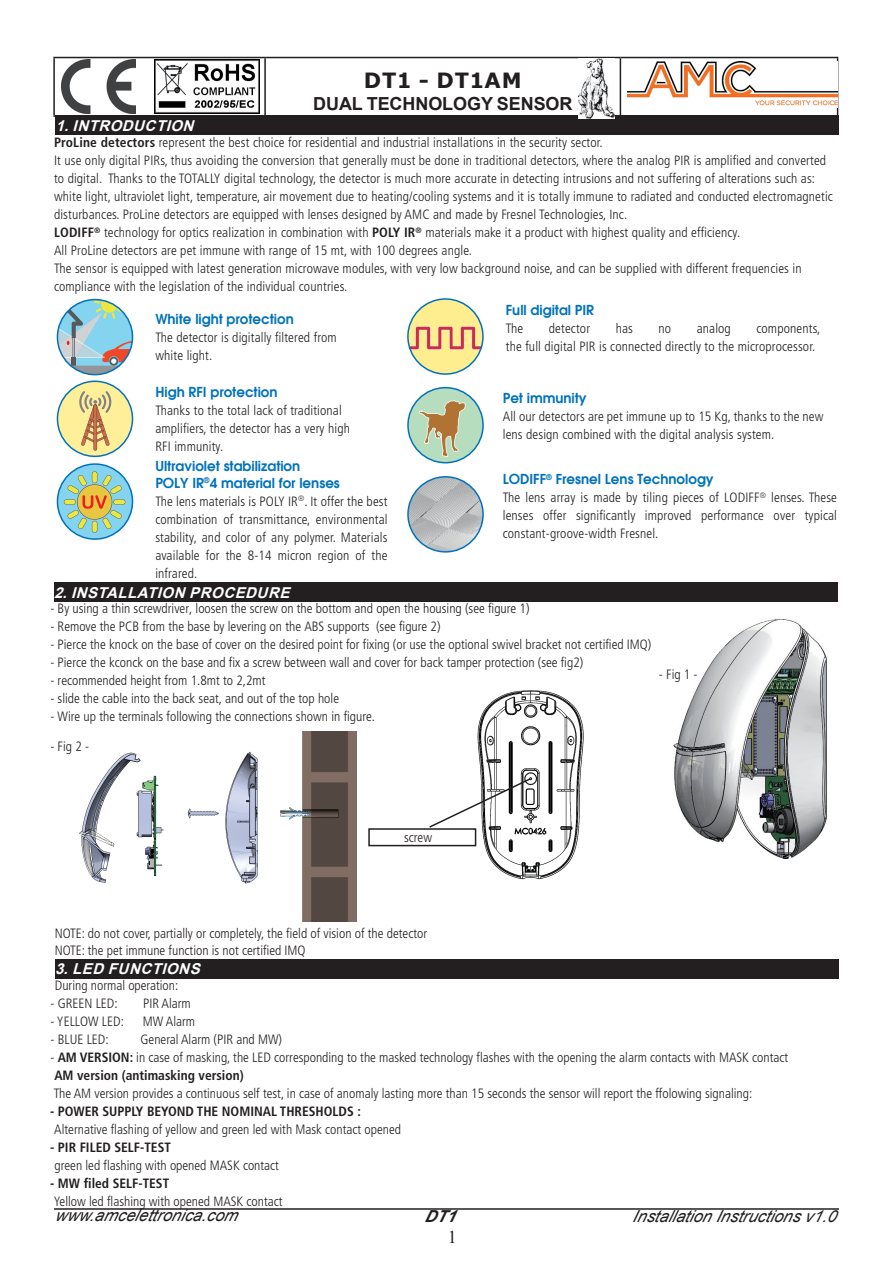
<style>
.page{position:relative;width:893px;height:1263px;background:#fff}
.page>*{position:absolute;margin:0;border:0;box-sizing:border-box;transform-origin:0 0}
.t1{font:700 21px "Verdana";letter-spacing:.025em;color:#231f20}
.t2{font:700 18px "Arial";letter-spacing:-.005em;color:#231f20}
.t3{font:18px "Times New Roman";color:#231f20}
.t4{font:italic 16.5px "Arial";color:#231f20}
.t5{font:italic 700 16.5px "Arial";color:#231f20}
.t6{font:italic 700 15px "Arial";letter-spacing:.37em;color:#fff}
.t7{font:300 condensed 13.5px/18px "Frutiger LT Std";letter-spacing:.01em;color:#231f20}
.t8{font:600 13.5px/16.5px "Avant Garde";color:#0072bc}
.s1{font-weight:700}
.s2{font-family:"Avant Garde";font-weight:600;font-stretch:normal;color:#0072bc}
.s3{font-family:"Frutiger LT Std";font-weight:300;font-stretch:condensed;color:#231f20}
</style>
<div class="page">
<hr style="left:54px;top:1208px;width:785px;height:2px;background:#231f20">
<img style="left:79px;top:731px;width:278px;height:190px">
<img style="left:673px;top:619px;width:154px;height:240px">
<hr style="left:53px;top:57px;width:212px;height:1px;background:#231f20">
<hr style="left:53px;top:58px;width:2px;height:57px;background:#231f20">
<hr style="left:265px;top:57px;width:355px;height:1px;background:#231f20">
<hr style="left:264px;top:58px;width:2px;height:57px;background:#231f20">
<hr style="left:620px;top:57px;width:218px;height:1px;background:#231f20">
<hr style="left:620px;top:58px;width:1px;height:57px;background:#231f20">
<hr style="left:837px;top:58px;width:1px;height:57px;background:#231f20">
<hr style="left:53px;top:115px;width:212px;height:2px;background:#231f20">
<hr style="left:265px;top:115px;width:355px;height:2px;background:#231f20">
<hr style="left:620px;top:115px;width:218px;height:2px;background:#231f20">
<img style="left:627px;top:61px;width:211px;height:46px">
<div style="left:56px;top:116px;width:783px;height:19px;background:#231f20"></div>
<img style="left:61px;top:59px;width:75px;height:54px">
<img style="left:154px;top:59px;width:106px;height:54px">
<img style="left:579px;top:59px;width:36px;height:60px">
<div style="left:54px;top:582px;width:783px;height:20px;background:#231f20"></div>
<div style="left:408px;top:388px;width:75px;height:75px;background:#b7ddbf;border-radius:38px"></div>
<svg style="left:419px;top:401px;width:47px;height:56px"></svg>
<div style="left:407px;top:387px;width:77px;height:76px;border:2px solid #0072bc;border-radius:50%"></div>
<div style="left:57px;top:464px;width:75px;height:75px;background:#84d4ef;border-radius:38px"></div>
<svg style="left:64px;top:471px;width:61px;height:62px"></svg>
<div style="left:57px;top:463px;width:76px;height:77px;border:2px solid #0072bc;border-radius:50%"></div>
<img style="left:408px;top:477px;width:75px;height:75px;border-radius:38px">
<div style="left:407px;top:476px;width:77px;height:77px;border:2px solid #0072bc;border-radius:50%"></div>
<svg style="left:57px;top:300px;width:75px;height:75px"></svg>
<div style="left:57px;top:299px;width:76px;height:76px;border:2px solid #0072bc;border-radius:50%"></div>
<div style="left:57px;top:381px;width:75px;height:75px;background:#ffef99;border-radius:38px"></div>
<svg style="left:79px;top:391px;width:32px;height:60px"></svg>
<div style="left:57px;top:380px;width:76px;height:77px;border:2px solid #0072bc;border-radius:50%"></div>
<div style="left:408px;top:299px;width:75px;height:75px;background:#ffee8f;border-radius:38px"></div>
<svg style="left:408px;top:326px;width:75px;height:24px"></svg>
<div style="left:407px;top:298px;width:77px;height:77px;border:2px solid #0072bc;border-radius:50%"></div>
<div style="left:55px;top:959px;width:783px;height:19px;background:#231f20"></div>
<img style="left:469px;top:690px;width:115px;height:190px">
<svg style="left:429px;top:777px;width:103px;height:52px"></svg>
<div style="left:368px;top:828px;width:108px;height:18px;border:2px solid #231f20"></div>
<p class="t1" style="left:364px;top:66px;width:159px">DT1 - dt1am</p>
<p class="t2" style="left:313px;top:91px;width:209px">DUAL TECHNOLOGY SENSO</p>
<p class="t2" style="left:559px;top:91px;width:14px">R</p>
<p class="t6" style="left:56px;top:115px;width:145px">1.INTRODUCTION</p>
<p class="t7" style="left:54px;top:134px;width:780px"><span class="s1">ProLine detectors</span> represent the best choice for residential and industrial installations in the security sector.<br>It use only digital PIRs, thus avoiding the conversion that generally must be done in traditional detectors, where the analog PIR is amplified and converted to digital. Thanks to the TOTALLY digital technology, the detector is much more accurate in detecting intrusions and not suffering of alterations such as: white light, ultraviolet light, temperature, air movement due to heating/cooling systems and it is totally immune to radiated and conducted electromagnetic disturbances. ProLine detectors are equipped with lenses designed by AMC and made by Fresnel Technologies, Inc.<br><span class="s1">LODIFF</span><sup>®</sup> technology for optics realization in combination with <span class="s1">POLY IR</span><sup>®</sup> materials make it a product with highest quality and efficiency.<br>All ProLine detectors are pet immune with range of 15 mt, with 100 degrees angle.<br>The sensor is equipped with latest generation microwave modules, with very low background noise, and can be supplied with different frequencies in compliance with the legislation of the individual countries.</p>
<p class="t7" style="left:155px;top:310px;width:183px"><span class="s2">White light protection<br></span>The detector is digitally filtered from white light.</p>
<p class="t7" style="left:155px;top:383px;width:196px"><span class="s2">High RFI protection<br></span>Thanks to the total lack of traditional amplifiers, the detector has a very high<br>RFI immunity.</p>
<p class="t8" style="left:155px;top:458px;width:186px">Ultraviolet stabilization<br>POLY IR<sup>®</sup>4 material for lenses</p>
<p class="t7" style="left:155px;top:492px;width:234px;text-align:justify">The lens materials is POLY IR<sup>®</sup>. It offer the best combination of transmittance, environmental stability, and color of any polymer. Materials available for the 8-14 micron region of the infrared.</p>
<p class="t8" style="left:506px;top:301px;width:90px;line-height:18px">Full digital PIR<br><span class="s3">The</span></p>
<p class="t7" style="left:549px;top:320px;width:43px">detector</p>
<p class="t7" style="left:616px;top:320px;width:19px">has</p>
<p class="t7" style="left:658px;top:320px;width:14px">no</p>
<p class="t7" style="left:697px;top:320px;width:36px">analog</p>
<p class="t7" style="left:506px;top:320px;width:316px;text-indent:251px">components, the full digital PIR is connected directly to the microprocessor.</p>
<p class="t7" style="left:503px;top:390px;width:322px"><span class="s2">Pet immunity<br></span>All our detectors are pet immune up to 15 Kg, thanks to the new lens design combined with the digital analysis system.</p>
<p class="t7" style="left:503px;top:471px;width:336px"><span class="s2">LODIFF</span><sup>®</sup> <span class="s2">Fresnel Lens Technology<br></span>The lens array is made by tiling pieces of LODIFF<sup>®</sup> lenses. These lenses offer significantly improved performance over typical constant-groove-width Fresnel.</p>
<p class="t6" style="left:54px;top:582px;width:243px">2.INSTALLATION PROCEDURE</p>
<p class="t7" style="left:50px;top:600px;width:481px">- By using a thin screwdriver, loosen the screw on the bottom and open the housing (see figure 1)</p>
<p class="t7" style="left:50px;top:618px;width:392px">- Remove the PCB from the base by levering on the ABS supports (see figure 2)</p>
<p class="t7" style="left:50px;top:636px;width:603px">- Pierce the knock on the base of cover on the desired point for fixing (or use the optional swivel bracket not certified IMQ)</p>
<p class="t7" style="left:50px;top:654px;width:534px">- Pierce the kconck on the base and fix a screw between wall and cover for back tamper protection (see fig2)</p>
<p class="t7" style="left:50px;top:672px;width:217px">- recommended height from 1.8mt to 2,2mt</p>
<p class="t7" style="left:50px;top:690px;width:290px">- slide the cable into the back seat, and out of the top hole</p>
<p class="t7" style="left:50px;top:708px;width:326px">- Wire up the terminals following the connections shown in figure.</p>
<p class="t7" style="left:50px;top:738px;width:40px">- Fig 2 -</p>
<p class="t7" style="left:659px;top:665px;width:40px">- Fig 1 -</p>
<p class="t7" style="left:404px;top:828px;width:29px">screw</p>
<p class="t7" style="left:55px;top:926px;width:374px;line-height:16.2px">NOTE: do not cover, partially or completely, the field of vision of the detector<br>NOTE: the pet immune function is not certified IMQ</p>
<p class="t6" style="left:55px;top:958px;width:144px">3.LED FUNCTIONS</p>
<p class="t7" style="left:55px;top:976px;width:125px">During normal operation:</p>
<p class="t7" style="left:50px;top:994px;width:69px">- GREEN LED:</p>
<p class="t7" style="left:143px;top:994px;width:49px">PIR Alarm</p>
<p class="t7" style="left:50px;top:1012px;width:75px">- YELLOW LED:</p>
<p class="t7" style="left:143px;top:1012px;width:54px">MW Alarm</p>
<p class="t7" style="left:50px;top:1030px;width:60px">- BLUE LED:</p>
<p class="t7" style="left:141px;top:1030px;width:143px">General Alarm (PIR and MW)</p>
<p class="t7" style="left:50px;top:1048px;width:739px">- <span class="s1">AM VERSION:</span> in case of masking, the LED corresponding to the masked technology flashes with the opening the alarm contacts with MASK contact<br><span class="s1">AM version (antimasking version)<br></span>The AM version provides a continuous self test, in case of anomaly lasting more than 15 seconds the sensor will report the ffolowing signaling:</p>
<p class="t7" style="left:54px;top:1102px;width:348px;text-indent:-4px"><span class="s1">- POWER SUPPLY BEYOND THE NOMINAL THRESHOLDS :<br></span>Alternative flashing of yellow and green led with Mask contact opened</p>
<p class="t7" style="left:55px;top:1138px;width:226px;text-indent:-4px"><span class="s1">- PIR FILED SELF-TEST<br></span>green led flashing with opened MASK contact</p>
<p class="t7" style="left:50px;top:1174px;width:234px"><span class="s1">- MW filed SELF-TEST<br></span>Yellow led flashing with opened MASK contact</p>
<p class="t4" style="left:55px;top:1204px;width:190px">www.amcelettronica.com</p>
<p class="t5" style="left:424px;top:1205px;width:39px">DT1</p>
<p class="t4" style="left:632px;top:1205px;width:211px">InstallationInstructionsv1.0</p>
<p class="t3" style="left:448px;top:1224px;width:10px">1</p>
</div>
